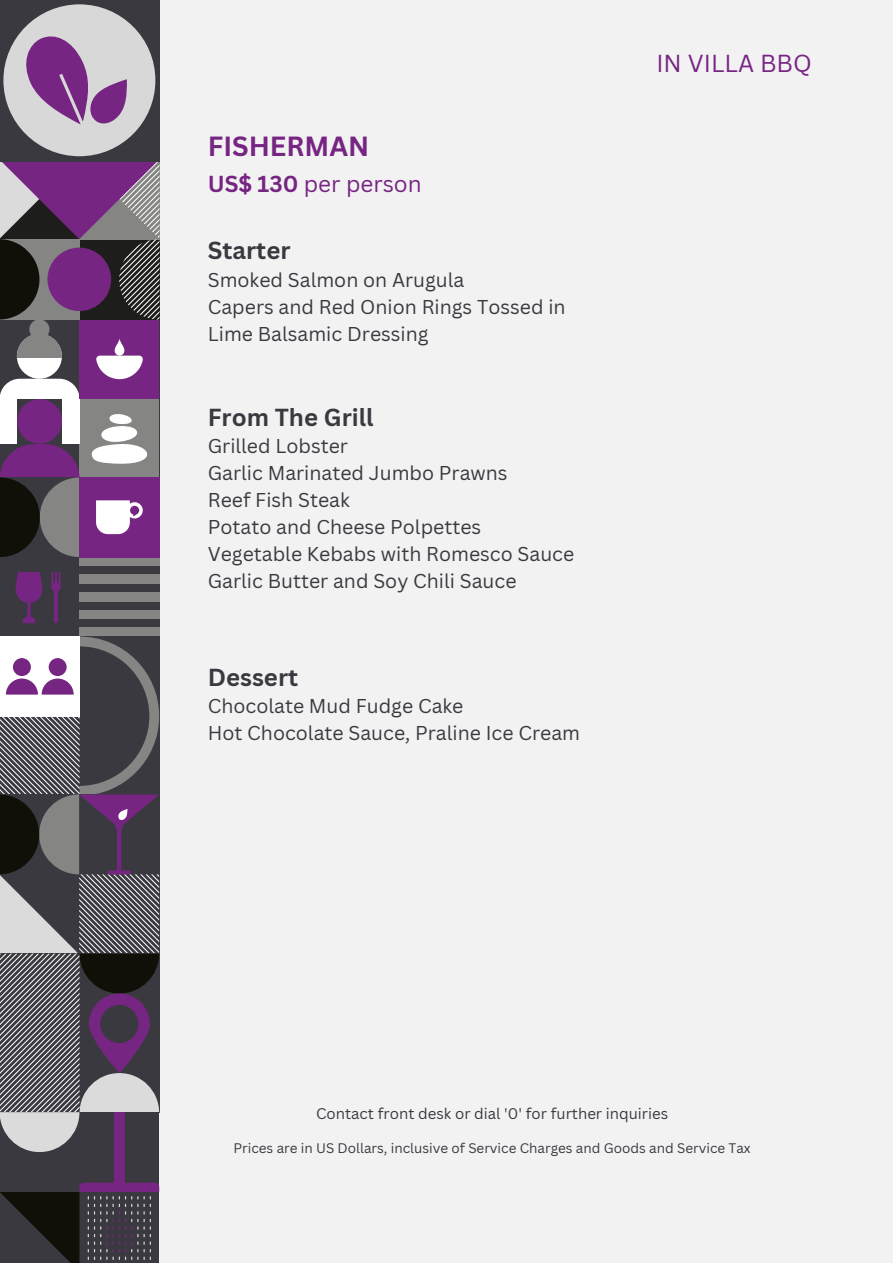
<style>
.page{position:relative;width:893px;height:1264px;background:#fff}
.page>*{position:absolute;margin:0;border:0;box-sizing:border-box;transform-origin:0 0}
.t1{font:700 27px "Canva Sans";color:#772583}
.t2{font:700 24px "Canva Sans";color:#3a3940}
.t3{font:24px "Canva Sans";color:#772583}
.t4{font:22.5px "Canva Sans";color:#772583}
.t5{font:19.5px/27px "Canva Sans";color:#3a3940}
.t6{font:15px "Canva Sans";color:#3a3940}
.t7{font:13.5px "Canva Sans";color:#3a3940}
.s1{font-weight:700}
</style>
<div class="page">
<div style="left:0;top:0;width:892px;height:1262px;background:#f2f2f2"></div>
<div style="left:79px;top:399px;width:80px;height:80px;background:#858584"></div>
<svg style="left:91px;top:412px;width:69px;height:52px"></svg>
<div style="left:17px;top:399px;width:45px;height:45px;background:#762582;border-radius:50%"></div>
<div style="left:0;top:399px;width:17px;height:44px;background:#fff"></div>
<div style="left:62px;top:399px;width:17px;height:44px;background:#fff"></div>
<svg style="left:0;top:161px;width:160px;height:238px;background:#725376"></svg>
<div style="left:0;top:477px;width:159px;height:159px;background:#3b3940"></div>
<svg style="left:0;top:444px;width:80px;height:113px;background:#513d52"></svg>
<svg style="left:51px;top:572px;width:10px;height:51px"></svg>
<svg style="left:15px;top:572px;width:27px;height:51px"></svg>
<div style="left:80px;top:557px;width:79px;height:9px;background:#858584"></div>
<div style="left:80px;top:574px;width:79px;height:9px;background:#858584"></div>
<div style="left:80px;top:592px;width:79px;height:9px;background:#858584"></div>
<div style="left:80px;top:610px;width:79px;height:9px;background:#858584"></div>
<div style="left:80px;top:627px;width:79px;height:9px;background:#858584"></div>
<div style="left:80px;top:477px;width:79px;height:80px;background:#762582"></div>
<svg style="left:96px;top:500px;width:47px;height:34px"></svg>
<svg style="left:0;top:636px;width:159px;height:626px;background:#645d67"></svg>
<div style="left:0;top:0;width:160px;height:161px;background:#3b3940"></div>
<div style="left:3px;top:4px;width:152px;height:152px;background:#d8d8d8;border-radius:50%"></div>
<svg style="left:26px;top:36px;width:101px;height:89px"></svg>
<h1 class="t1" style="left:208px;top:127px;width:163px">FISHERMAN</h1>
<p class="t4" style="left:208px;top:168px;width:215px"><span class="s1">US$ 130</span> per person</p>
<p class="t2" style="left:208px;top:234px;width:84px">Starter</p>
<p class="t5" style="left:208px;top:265px;width:359px">Smoked Salmon on Arugula<br>Capers and Red Onion Rings Tossed in<br>Lime Balsamic Dressing</p>
<p class="t2" style="left:208px;top:400px;width:167px">From The Grill</p>
<p class="t5" style="left:208px;top:431px;width:368px">Grilled Lobster<br>Garlic Marinated Jumbo Prawns<br>Reef Fish Steak<br>Potato and Cheese Polpettes<br>Vegetable Kebabs with Romesco Sauce<br>Garlic Butter and Soy Chili Sauce</p>
<p class="t2" style="left:208px;top:660px;width:92px">Dessert</p>
<p class="t5" style="left:208px;top:692px;width:374px">Chocolate Mud Fudge Cake<br>Hot Chocolate Sauce, Praline Ice Cream</p>
<p class="t3" style="left:656px;top:46px;width:157px">IN VILLA BBQ</p>
<p class="t6" style="left:316px;top:1103px;width:353px">Contact front desk or dial '0' for further inquiries</p>
<p class="t7" style="left:233px;top:1138px;width:518px">Prices are in US Dollars, inclusive of Service Charges and Goods and Service Tax</p>
</div>
